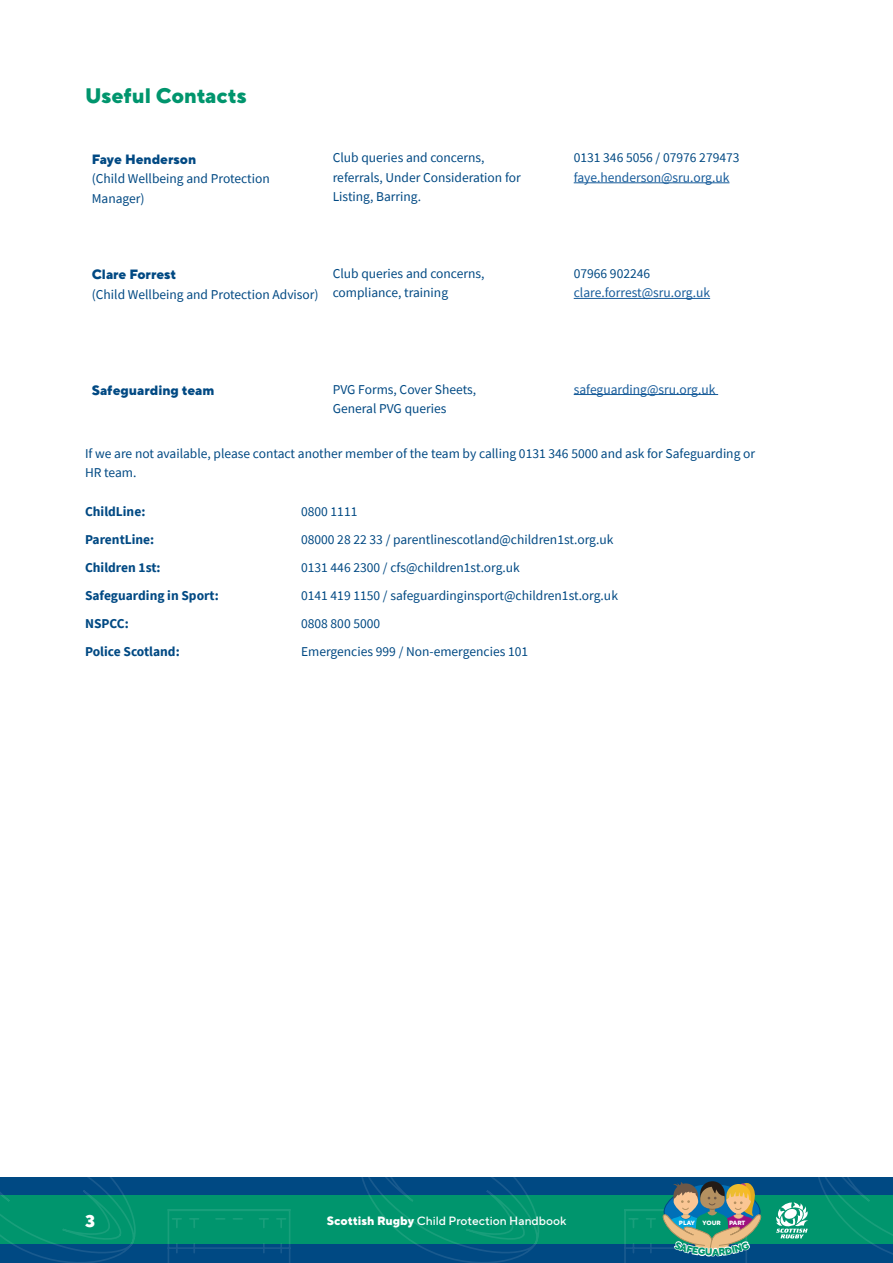
<style>
.page{position:relative;width:893px;height:1263px;background:#fff}
.page>*{position:absolute;margin:0;border:0;box-sizing:border-box;transform-origin:0 0}
.t1{font:800 21px "TT Norms Pro";color:#00956d}
.t2{font:800 16.95px "TT Norms Pro";color:#fff}
.t3{font:13.5px/19.5px "Source Sans Pro";color:#004983}
.t4{font:700 13.5px "Source Sans Pro";color:#004983}
.t5{font:13.5px "Source Sans Pro";color:#165b9a}
.t6{font:800 13.5px "TT Norms Pro";color:#004983}
.t7{font:500 12px "TT Norms Pro";color:#fff}
.t8{font:800 6.15px "TT Norms Pro";color:#fff}
.s1{font-weight:800}
</style>
<div class="page">
<svg style="left:0;top:1178px;width:893px;height:85px;background:#017477"></svg>
<svg style="left:776px;top:1202px;width:32px;height:36px"></svg>
<hr style="left:574px;top:182px;width:155px;height:1px;background:#165b9a">
<hr style="left:574px;top:298px;width:136px;height:1px;background:#165b9a">
<hr style="left:574px;top:394px;width:144px;height:1px;background:#165b9a">
<svg style="left:661px;top:1178px;width:102px;height:78px;background:#61847c"></svg>
<h1 class="t1" style="left:85px;top:80px;width:163px">Useful Contacts</h1>
<p class="t6" style="left:92px;top:149px;width:106px">Faye Henderson</p>
<p class="t3" style="left:92px;top:169px;width:179px">(Child Wellbeing and Protection<br>Manager)</p>
<p class="t3" style="left:333px;top:148px;width:190px">Club queries and concerns, referrals, Under Consideration for<br>Listing, Barring.</p>
<p class="t3" style="left:574px;top:148px;width:167px">0131 346 5056 / 07976 279473</p>
<p class="t5" style="left:574px;top:169px;width:157px">faye.henderson@sru.org.uk</p>
<p class="t6" style="left:92px;top:264px;width:86px">Clare Forrest</p>
<p class="t3" style="left:92px;top:284px;width:228px">(Child Wellbeing and Protection Advisor)</p>
<p class="t3" style="left:333px;top:264px;width:153px">Club queries and concerns, compliance, training</p>
<p class="t3" style="left:574px;top:264px;width:78px">07966 902246</p>
<p class="t5" style="left:574px;top:284px;width:138px">clare.forrest@sru.org.uk</p>
<p class="t6" style="left:92px;top:380px;width:124px">Safeguarding team</p>
<p class="t3" style="left:333px;top:379px;width:145px">PVG Forms, Cover Sheets,<br>General PVG queries</p>
<p class="t5" style="left:574px;top:380px;width:143px">safeguarding@sru.org.uk</p>
<p class="t3" style="left:85px;top:444px;width:672px">If we are not available, please contact another member of the team by calling 0131 346 5000 and ask for Safeguarding or<br>HR team.</p>
<p class="t4" style="left:85px;top:503px;width:62px">ChildLine:</p>
<p class="t3" style="left:301px;top:502px;width:58px">0800 1111</p>
<p class="t4" style="left:85px;top:531px;width:71px">ParentLine:</p>
<p class="t3" style="left:301px;top:530px;width:314px">08000 28 22 33 / parentlinescotland@children1st.org.uk</p>
<p class="t4" style="left:85px;top:559px;width:77px">Children 1st:</p>
<p class="t3" style="left:301px;top:558px;width:220px">0131 446 2300 / cfs@children1st.org.uk</p>
<p class="t4" style="left:85px;top:587px;width:135px">Safeguarding in Sport:</p>
<p class="t3" style="left:301px;top:586px;width:318px">0141 419 1150 / safeguardinginsport@children1st.org.uk</p>
<p class="t4" style="left:85px;top:615px;width:45px">NSPCC:</p>
<p class="t3" style="left:301px;top:614px;width:81px">0808 800 5000</p>
<p class="t4" style="left:85px;top:643px;width:96px">Police Scotland:</p>
<p class="t3" style="left:301px;top:642px;width:229px">Emergencies 999 / Non-emergencies 101</p>
<p class="t2" style="left:85px;top:1208px;width:11px">3</p>
<p class="t7" style="left:327px;top:1212px;width:241px"><span class="s1">Scottish Rugby</span> Child Protection Handbook</p>
<p class="t8" style="left:679px;top:1218px;width:17px">PLAY</p>
<p class="t8" style="left:703px;top:1218px;width:20px">YOUR</p>
<p class="t8" style="left:729px;top:1218px;width:18px">PART</p>
</div>
